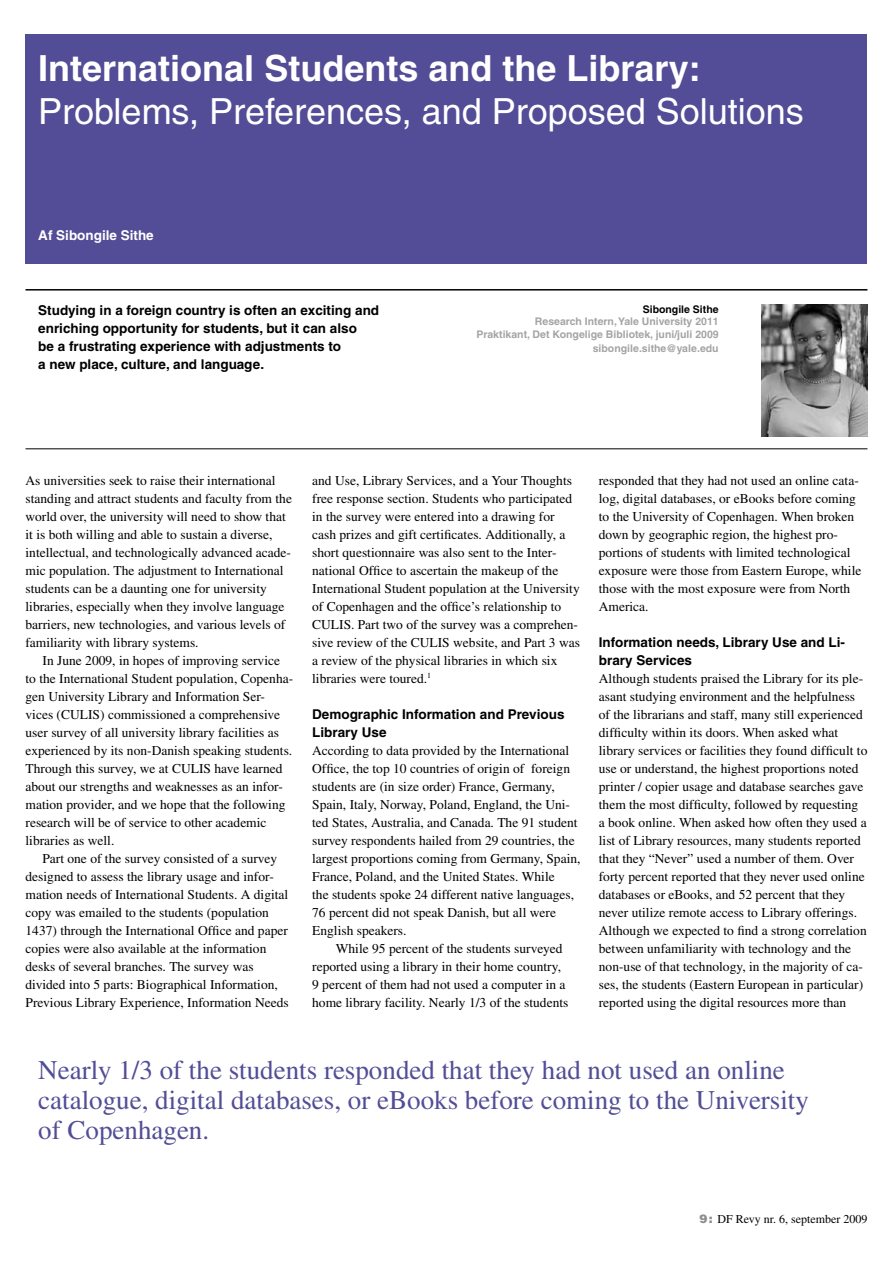
<style>
.page{position:relative;width:893px;height:1263px;background:#fff}
.page>*{position:absolute;margin:0;border:0;box-sizing:border-box;transform-origin:0 0}
.t1{font:36px "Helvetica";color:#fff}
.t2{font:700 36px "Helvetica";color:#fff}
.t3{font:27px/30px "Times";color:#524d96}
.t4{font:13.5px/18px "Times";color:#000}
.t5{font:700 13.5px/18px "Helvetica";color:#000}
.t6{font:700 13.5px "Helvetica";color:#fff}
.t7{font:12px "Times";color:#000}
.t8{font:700 10.5px/12.6px "Helvetica";color:#a4a4a4;text-align:right}
.t9{font:700 10.5px "Helvetica";color:#000}
.s1{font-family:"Helvetica";font-weight:900;color:#8e8e8e}
</style>
<div class="page">
<img style="left:762px;top:305px;width:106px;height:132px">
<div style="left:26px;top:34px;width:841px;height:230px;background:#524d96"></div>
<hr style="left:26px;top:449px;width:841px;height:1px;background:#000">
<hr style="left:26px;top:289px;width:841px;height:2px;background:#000">
<h1 class="t2" style="left:38px;top:46px;width:664px">International Students and the Library:</h1>
<h1 class="t1" style="left:38px;top:90px;width:767px">Problems, Preferences, and Proposed Solutions</h1>
<p class="t6" style="left:38px;top:227px;width:117px">Af Sibongile Sithe</p>
<p class="t5" style="left:38px;top:301px;width:342px">Studying in a foreign country is often an exciting and enriching opportunity for students, but it can also<br>be a frustrating experience with adjustments to<br>a new place, culture, and language.</p>
<p class="t9" style="left:643px;top:303px;width:77px">Sibongile Sithe</p>
<p class="t8" style="left:476px;top:315px;width:244px">Research Intern, Yale University 2011<br>Praktikant, Det Kongelige Bibliotek, juni/juli 2009</p>
<p class="t8" style="left:593px;top:342px;width:127px">sibongile.sithe@yale.edu</p>
<p class="t4" style="left:26px;top:471px;width:268px">As universities seek to raise their international standing and attract students and faculty from the world over, the university will need to show that it is both willing and able to sustain a diverse, intellectual, and technologically advanced acade&shy;mic population. The adjustment to International students can be a daunting one for university libraries, especially when they involve language barriers, new technologies, and various levels of familiarity with library systems.</p>
<p class="t4" style="left:26px;top:651px;width:269px;text-indent:17px">In June 2009, in hopes of improving service to the International Student population, Copenha&shy;gen University Library and Information Ser&shy;vices (CULIS) commissioned a comprehensive user survey of all university library facilities as experienced by its non-Danish speaking students.<br>Through this survey, we at CULIS have learned about our strengths and weaknesses as an infor&shy;mation provider, and we hope that the following research will be of service to other academic libraries as well.</p>
<p class="t4" style="left:26px;top:849px;width:265px;text-indent:17px">Part one of the survey consisted of a survey designed to assess the library usage and infor&shy;mation needs of International Students. A digital copy was emailed to the students (population 1437) through the International Office and paper copies were also available at the information desks of several branches. The survey was divided into 5 parts: Biographical Information, Previous Library Experience, Information Needs</p>
<p class="t4" style="left:312px;top:471px;width:269px">and Use, Library Services, and a Your Thoughts free response section. Students who participated in the survey were entered into a drawing for cash prizes and gift certificates. Additionally, a short questionnaire was also sent to the Inter&shy;national Office to ascertain the makeup of the International Student population at the University of Copenhagen and the office’s relationship to CULIS. Part two of the survey was a comprehen&shy;sive review of the CULIS website, and Part 3 was a review of the physical libraries in which six libraries were toured.<sup>1</sup></p>
<p class="t5" style="left:312px;top:705px;width:254px">Demographic Information and Previous<br>Library Use</p>
<p class="t4" style="left:312px;top:741px;width:270px">According to data provided by the International Office, the top 10 countries of origin of foreign students are (in size order) France, Germany, Spain, Italy, Norway, Poland, England, the Uni&shy;ted States, Australia, and Canada. The 91 student survey respondents hailed from 29 countries, the largest proportions coming from Germany, Spain, France, Poland, and the United States. While<br>the students spoke 24 different native languages, 76 percent did not speak Danish, but all were English speakers.</p>
<p class="t4" style="left:312px;top:939px;width:258px;text-indent:24px">While 95 percent of the students surveyed reported using a library in their home country, 9 percent of them had not used a computer in a home library facility. Nearly 1/3 of the students</p>
<p class="t4" style="left:599px;top:471px;width:264px">responded that they had not used an online cata&shy;log, digital databases, or eBooks before coming to the University of Copenhagen. When broken down by geographic region, the highest pro&shy;portions of students with limited technological exposure were those from Eastern Europe, while those with the most exposure were from North America.</p>
<p class="t5" style="left:599px;top:633px;width:248px">Information needs, Library Use and Li&shy;brary Services</p>
<p class="t4" style="left:599px;top:669px;width:270px">Although students praised the Library for its ple&shy;asant studying environment and the helpfulness of the librarians and staff, many still experienced difficulty within its doors. When asked what library services or facilities they found difficult to use or understand, the highest proportions noted printer / copier usage and database searches gave them the most difficulty, followed by requesting a book online. When asked how often they used a list of Library resources, many students reported that they “Never” used a number of them. Over forty percent reported that they never used online databases or eBooks, and 52 percent that they never utilize remote access to Library offerings.<br>Although we expected to find a strong correlation between unfamiliarity with technology and the non-use of that technology, in the majority of ca&shy;ses, the students (Eastern European in particular) reported using the digital resources more than</p>
<h2 class="t3" style="left:38px;top:1055px;width:772px">Nearly 1/3 of the students responded that they had not used an online catalogue, digital databases, or eBooks before coming to the University of Copenhagen.</h2>
<p class="t7" style="left:700px;top:1212px;width:169px"><span class="s1">9 :</span> DF Revy nr. 6, september 2009</p>
</div>
